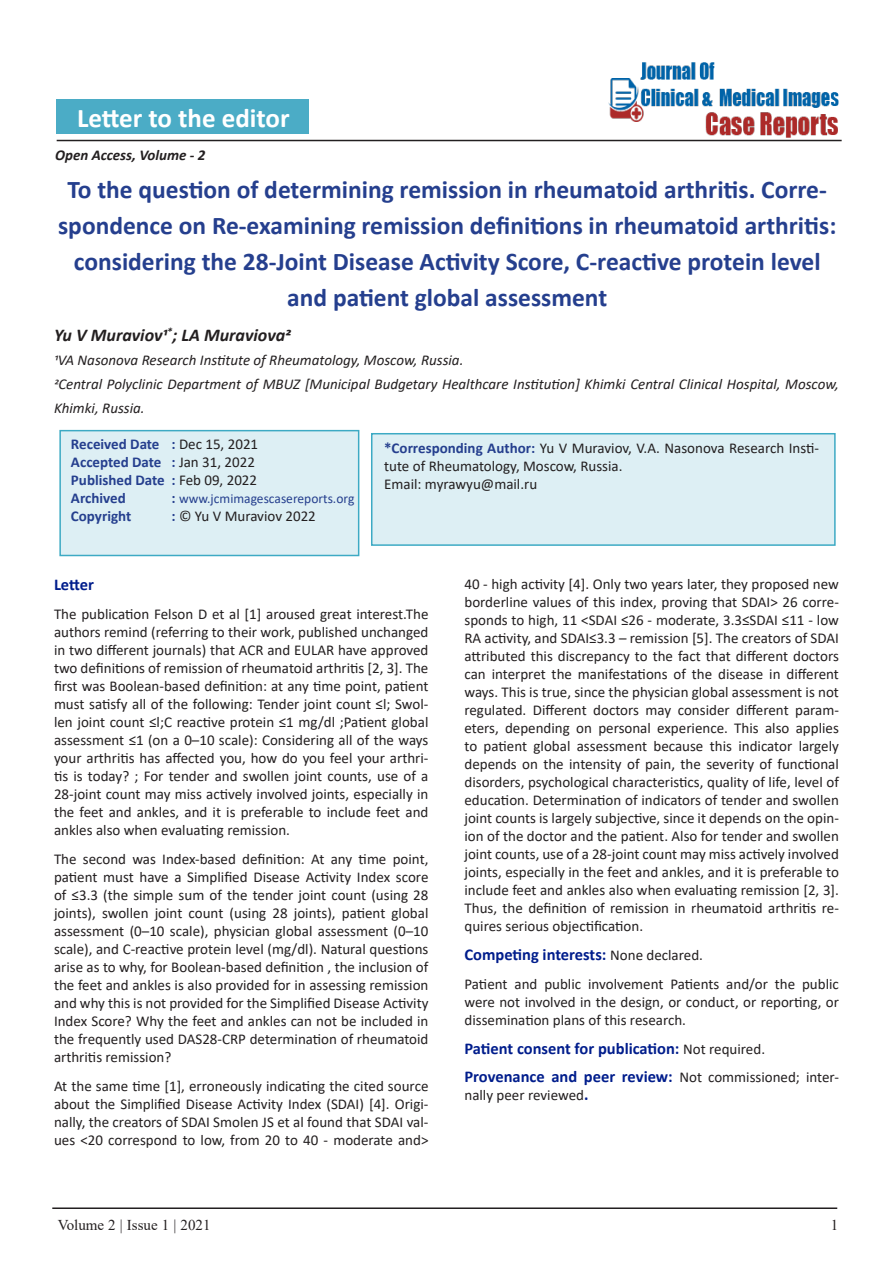
<style>
.page{position:relative;width:893px;height:1263px;background:#fff}
.page>*{position:absolute;margin:0;border:0;box-sizing:border-box;transform-origin:0 0}
.t1{font:700 27px "Calibri";color:#fff}
.Tittle{font:700 25.5px/36px "Calibri";color:#253f8e;text-align:center}
.Paragraph_Style_1{font:italic 700 18px "Calibri";color:#231f20}
.side_heading_new{font:700 16.5px "Calibri";color:#001d8c}
.side_heading_new-2{font:15px/18px "Calibri";color:#231f20;text-align:justify}
.Paragraph_Style_1-2{font:italic 15px/24px "Calibri";color:#231f20}
.Paragraph_Style_1-3{font:15px/18px "Calibri";color:#231f20}
.Paragraph_Style_1-4{font:700 15px/18px "Calibri";color:#253f8e}
.t2{font:15px "Times New Roman";color:#231f20}
.t3{font:italic 700 15px "Calibri";color:#231f20}
.Paragraph_Style_1-5{font:13.5px "Calibri";color:#253f8e}
.s1{font-weight:400;color:#231f20}
.s2{font-weight:700;font-size:15px}
.s3{font-weight:700;color:#253f8e}
.s4{font-weight:400;font-size:15px;color:#231f20}
.s5{font-weight:700;font-size:16.5px;color:#001d8c}
</style>
<div class="page">
<hr style="left:57px;top:140px;width:785px;height:1px;background:#231f20">
<hr style="left:52px;top:1207px;width:785px;height:2px;background:#231f20">
<div style="left:57px;top:100px;width:252px;height:34px;background:#4bacc6"></div>
<div style="left:371px;top:433px;width:465px;height:113px;background:#ddeff4;border:2px solid #3daac4"></div>
<div style="left:59px;top:430px;width:300px;height:126px;background:#ddeff4;border:2px solid #3daac4"></div>
<img style="left:606px;top:62px;width:234px;height:80px">
<p class="t1" style="left:77px;top:99px;width:214px">Letter to the editor</p>
<p class="t3" style="left:55px;top:144px;width:152px">Open Access, Volume - 2</p>
<p class="Tittle" style="left:58px;top:171px;width:780px">To the question of determining remission in rheumatoid arthritis. Corre&shy;spondence on Re-examining remission definitions in rheumatoid arthritis: considering the 28-Joint Disease Activity Score, C-reactive protein level and patient global assessment</p>
<p class="Paragraph_Style_1" style="left:54px;top:322px;width:238px">Yu V Muraviov1<sup>*</sup>; LA Muraviova2</p>
<p class="Paragraph_Style_1-2" style="left:54px;top:347px;width:411px">1VA Nasonova Research Institute of Rheumatology, Moscow, Russia.</p>
<p class="Paragraph_Style_1-2" style="left:54px;top:371px;width:786px">2Central Polyclinic Department of MBUZ [Municipal Budgetary Healthcare Institution] Khimki Central Clinical Hospital, Moscow,<br>Khimki, Russia.</p>
<p class="Paragraph_Style_1-4" style="left:71px;top:435px;width:189px">Received Date : <span class="s1">Dec 15, 2021<br></span>Accepted Date : <span class="s1">Jan 31, 2022<br></span>Published Date : <span class="s1">Feb 09, 2022<br></span>Archived</p>
<p class="Paragraph_Style_1-5" style="left:171px;top:489px;width:184px"><span class="s2">:</span> www.jcmimagescasereports.org</p>
<p class="Paragraph_Style_1-4" style="left:71px;top:507px;width:62px">Copyright</p>
<p class="Paragraph_Style_1-3" style="left:171px;top:506px;width:146px"><span class="s3">:</span> © Yu V Muraviov 2022</p>
<p class="Paragraph_Style_1-3" style="left:384px;top:439px;width:436px"><span class="s3">*Corresponding Author:</span> Yu V Muraviov, V.A. Nasonova Research Insti&shy;tute of Rheumatology, Moscow, Russia.</p>
<p class="Paragraph_Style_1-3" style="left:384px;top:475px;width:155px">Email: myrawyu@mail.ru</p>
<p class="side_heading_new" style="left:54px;top:573px;width:41px">Letter</p>
<p class="side_heading_new-2" style="left:54px;top:605px;width:376px">The publication Felson D et al [1] aroused great interest.The authors remind (referring to their work, published unchanged in two different journals) that ACR and EULAR have approved two definitions of remission of rheumatoid arthritis [2, 3]. The first was Boolean-based definition: at any time point, patient must satisfy all of the following: Tender joint count ≤l; Swol&shy;len joint count ≤l;C reactive protein ≤1 mg/dl ;Patient global assessment ≤1 (on a 0–10 scale): Considering all of the ways your arthritis has affected you, how do you feel your arthri&shy;tis is today? ; For tender and swollen joint counts, use of a 28-joint count may miss actively involved joints, especially in the feet and ankles, and it is preferable to include feet and ankles also when evaluating remission.</p>
<p class="side_heading_new-2" style="left:54px;top:849px;width:376px">The second was Index-based definition: At any time point, patient must have a Simplified Disease Activity Index score of ≤3.3 (the simple sum of the tender joint count (using 28 joints), swollen joint count (using 28 joints), patient global assessment (0–10 scale), physician global assessment (0–10 scale), and C-reactive protein level (mg/dl). Natural questions arise as to why, for Boolean-based definition , the inclusion of the feet and ankles is also provided for in assessing remission and why this is not provided for the Simplified Disease Activity Index Score? Why the feet and ankles can not be included in the frequently used DAS28-CRP determination of rheumatoid arthritis remission?</p>
<p class="side_heading_new-2" style="left:54px;top:1076px;width:376px">At the same time [1], erroneously indicating the cited source about the Simplified Disease Activity Index (SDAI) [4]. Origi&shy;nally, the creators of SDAI Smolen JS et al found that SDAI val&shy;ues &lt;20 correspond to low, from 20 to 40 - moderate and&gt;</p>
<p class="side_heading_new-2" style="left:464px;top:575px;width:376px">40 - high activity [4]. Only two years later, they proposed new borderline values of this index, proving that SDAI&gt; 26 corre&shy;sponds to high, 11 &lt;SDAI ≤26 - moderate, 3.3≤SDAI ≤11 - low RA activity, and SDAI≤3.3 – remission [5]. The creators of SDAI attributed this discrepancy to the fact that different doctors can interpret the manifestations of the disease in different ways. This is true, since the physician global assessment is not regulated. Different doctors may consider different param&shy;eters, depending on personal experience. This also applies to patient global assessment because this indicator largely depends on the intensity of pain, the severity of functional disorders, psychological characteristics, quality of life, level of education. Determination of indicators of tender and swollen joint counts is largely subjective, since it depends on the opin&shy;ion of the doctor and the patient. Also for tender and swollen joint counts, use of a 28-joint count may miss actively involved joints, especially in the feet and ankles, and it is preferable to include feet and ankles also when evaluating remission [2, 3].<br>Thus, the definition of remission in rheumatoid arthritis re&shy;quires serious objectification.</p>
<p class="side_heading_new" style="left:464px;top:943px;width:240px">Competing interests: <span class="s4">None declared.</span></p>
<p class="side_heading_new-2" style="left:464px;top:974px;width:376px">Patient and public involvement Patients and/or the public were not involved in the design, or conduct, or reporting, or dissemination plans of this research.</p>
<p class="side_heading_new" style="left:464px;top:1036px;width:302px">Patient consent for publication: <span class="s4">Not required.</span></p>
<p class="side_heading_new" style="left:464px;top:1065px;width:376px">Provenance and peer review: <span class="s4">Not commissioned; inter-</span></p>
<p class="side_heading_new-2" style="left:464px;top:1086px;width:125px">nally peer reviewed<span class="s5">.</span></p>
<p class="t2" style="left:58px;top:1214px;width:154px">Volume 2 | Issue 1 | 2021</p>
<p class="t2" style="left:831px;top:1214px;width:9px">1</p>
</div>
